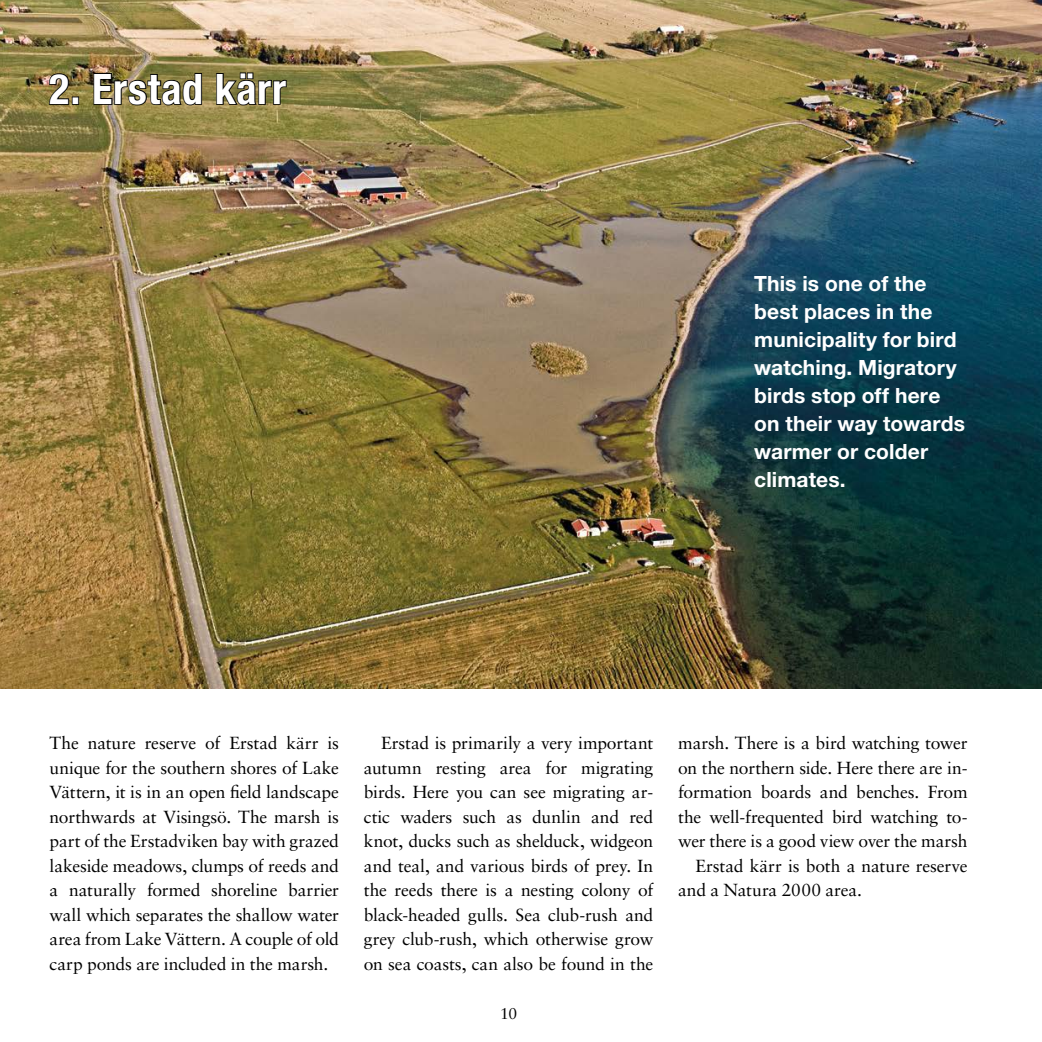
<style>
.page{position:relative;width:1042px;height:1042px;background:#fff}
.page>*{position:absolute;margin:0;border:0;box-sizing:border-box;transform-origin:0 0}
.t1{font:700 condensed 42px "Helvetica Neue";letter-spacing:.015em;color:#fff}
.t2{font:700 21px/28px "Helvetica Neue";letter-spacing:.005em;color:#fff}
.t3{font:17.5px/24.5px "Sabon";letter-spacing:-.015em;color:#000;text-align:justify}
.t4{font:15.75px "Sabon";color:#000}
</style>
<div class="page">
<img style="left:0;top:0;width:1042px;height:688px">
<svg style="left:48px;top:72px;width:22px;height:34px"></svg>
<div style="left:72px;top:96px;width:7px;height:9px;border:2px solid #000"></div>
<svg style="left:93px;top:72px;width:110px;height:34px;background:#635a33"></svg>
<svg style="left:215px;top:72px;width:73px;height:34px;background:#605a30"></svg>
<h1 class="t1" style="left:49px;top:64px;width:238px">2. Erstad kärr</h1>
<p class="t2" style="left:754px;top:269px;width:212px">This is one of the best places in the municipality for bird watching. Migratory birds stop off here on their way towards warmer or colder climates.</p>
<p class="t3" style="left:50px;top:730px;width:291px">The nature reserve of Erstad kärr is unique for the southern shores of Lake Vättern, it is in an open field landscape northwards at Visingsö. The marsh is part of the Erstadviken bay with grazed lakeside meadows, clumps of reeds and a naturally formed shoreline barrier wall which separates the shallow water area from Lake Vättern. A couple of old carp ponds are included in the marsh.</p>
<p class="t3" style="left:364px;top:730px;width:291px;text-indent:17px">Erstad is primarily a very important autumn resting area for migrating birds. Here you can see migrating ar&shy;ctic waders such as dunlin and red knot, ducks such as shelduck, widgeon and teal, and various birds of prey. In the reeds there is a nesting colony of black-headed gulls. Sea club-rush and grey club-rush, which otherwise grow on sea coasts, can also be found in the</p>
<p class="t3" style="left:678px;top:730px;width:291px">marsh. There is a bird watching tower</p>
<p class="t3" style="left:678px;top:755px;width:291px">on the northern side. Here there are in-</p>
<p class="t3" style="left:678px;top:779px;width:291px">formation boards and benches. From</p>
<p class="t3" style="left:678px;top:804px;width:291px">the well-frequented bird watching to-</p>
<p class="t3" style="left:678px;top:828px;width:291px">wer there is a good view over the marsh</p>
<p class="t3" style="left:695px;top:853px;width:274px">Erstad kärr is both a nature reserve</p>
<p class="t3" style="left:678px;top:877px;width:185px">and a Natura 2000 area.</p>
<p class="t4" style="left:500px;top:1004px;width:19px">10</p>
</div>
